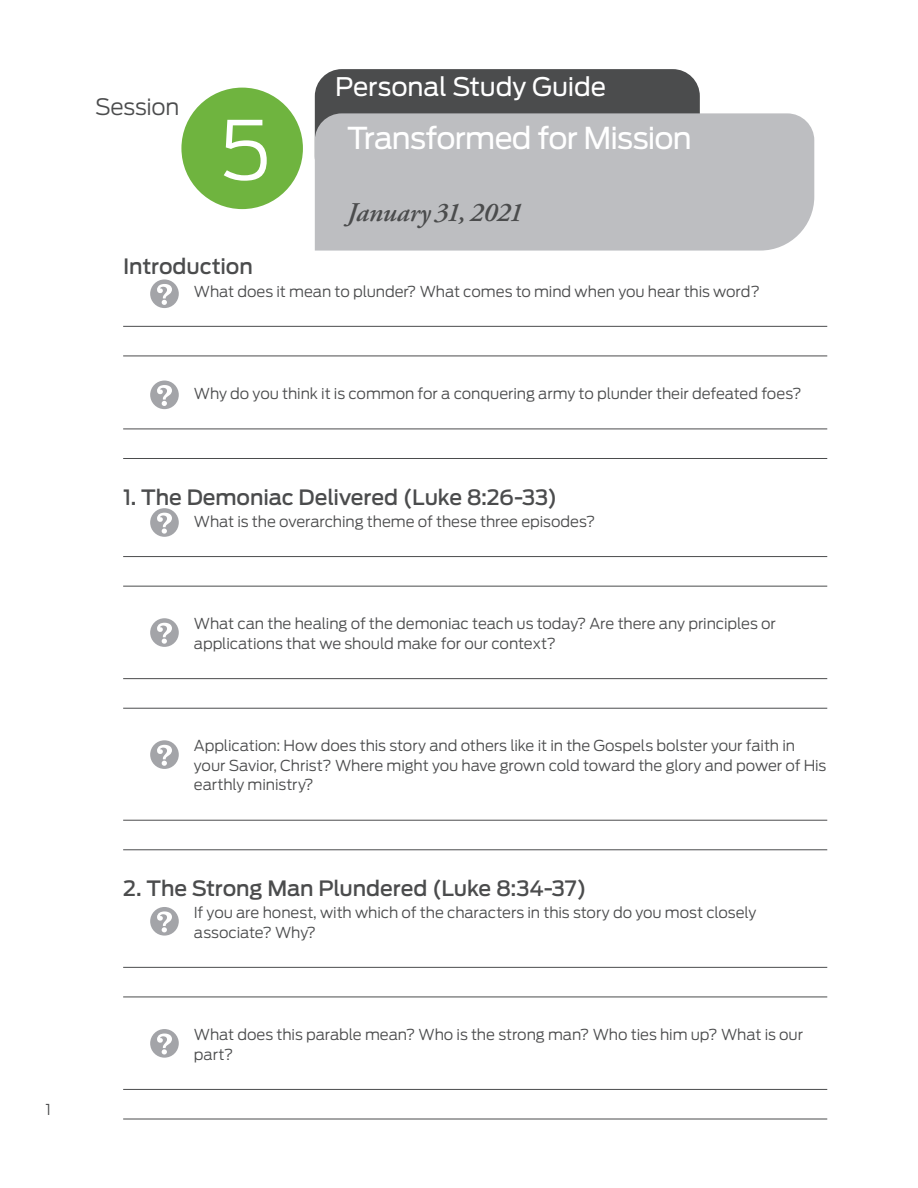
<style>
.page{position:relative;width:918px;height:1188px;background:#fff}
.page>*{position:absolute;margin:0;border:0;box-sizing:border-box;transform-origin:0 0}
.head1_session_number{font:300 81px "Antenna";color:#fff}
.head1{font:30px "Antenna";letter-spacing:-.03em;color:#fff}
.header3{font:italic 600 27px "Adobe Garamond Pro";letter-spacing:-.005em;color:#4b4c4d}
.header2{font:25.5px "Antenna";letter-spacing:-.005em;color:#fff}
.subhead_tabs{font:300 22.5px "Antenna";letter-spacing:-.015em;color:#4b4c4d}
.subhead1{font:500 21px "Antenna";letter-spacing:-.005em;color:#4b4c4d}
.header3-2{font:500 21px "Antenna";letter-spacing:-.005em;color:#4b4c4d}
.questions{font:300 15px/19.5px "Antenna";letter-spacing:-.01em;color:#4b4c4d}
.footer_left_align{font:300 15px "Antenna";color:#4b4c4d}
</style>
<div class="page">
<div style="left:315px;top:69px;width:385px;height:114px;background:#4b4c4d;border-radius:27px"></div>
<div style="left:315px;top:113px;width:499px;height:138px;background:#bdbec1"></div>
<hr style="left:123px;top:326px;width:704px;height:1px;background:#4b4c4d">
<hr style="left:123px;top:356px;width:704px;height:1px;background:#4b4c4d">
<hr style="left:123px;top:429px;width:704px;height:1px;background:#4b4c4d">
<hr style="left:123px;top:458px;width:704px;height:1px;background:#4b4c4d">
<hr style="left:123px;top:556px;width:704px;height:1px;background:#4b4c4d">
<hr style="left:123px;top:586px;width:704px;height:1px;background:#4b4c4d">
<hr style="left:123px;top:678px;width:704px;height:1px;background:#4b4c4d">
<hr style="left:123px;top:708px;width:704px;height:1px;background:#4b4c4d">
<hr style="left:123px;top:820px;width:704px;height:1px;background:#4b4c4d">
<hr style="left:123px;top:850px;width:704px;height:1px;background:#4b4c4d">
<hr style="left:123px;top:967px;width:704px;height:1px;background:#4b4c4d">
<hr style="left:123px;top:997px;width:704px;height:1px;background:#4b4c4d">
<hr style="left:123px;top:1089px;width:704px;height:1px;background:#4b4c4d">
<hr style="left:123px;top:1119px;width:704px;height:1px;background:#4b4c4d">
<svg style="left:150px;top:279px;width:29px;height:29px"></svg>
<svg style="left:150px;top:381px;width:29px;height:28px"></svg>
<svg style="left:150px;top:508px;width:29px;height:29px"></svg>
<svg style="left:150px;top:618px;width:29px;height:29px"></svg>
<svg style="left:150px;top:740px;width:29px;height:29px"></svg>
<svg style="left:150px;top:907px;width:29px;height:29px"></svg>
<svg style="left:150px;top:1029px;width:29px;height:29px"></svg>
<div style="left:181px;top:88px;width:122px;height:121px;background:#6fb43f;border-radius:50%"></div>
<p class="footer_left_align" style="left:45px;top:1100px;width:7px">1</p>
<p class="subhead_tabs" style="left:95px;top:93px;width:86px">Session</p>
<p class="head1_session_number" style="left:219px;top:102px;width:53px">5</p>
<p class="header2" style="left:335px;top:72px;width:273px">Personal Study Guide</p>
<p class="head1" style="left:347px;top:120px;width:346px">Transformed for Mission</p>
<p class="header3" style="left:347px;top:197px;width:177px">January 31, 2021</p>
<p class="header3-2" style="left:123px;top:254px;width:131px">Introduction</p>
<p class="questions" style="left:194px;top:281px;width:568px">What does it mean to plunder? What comes to mind when you hear this word?</p>
<p class="questions" style="left:194px;top:384px;width:609px">Why do you think it is common for a conquering army to plunder their defeated foes?</p>
<p class="subhead1" style="left:123px;top:485px;width:436px">1. The Demoniac Delivered (Luke 8:26-33)</p>
<p class="questions" style="left:194px;top:512px;width:403px">What is the overarching theme of these three episodes?</p>
<p class="questions" style="left:194px;top:614px;width:584px">What can the healing of the demoniac teach us today? Are there any principles or applications that we should make for our context?</p>
<p class="questions" style="left:194px;top:736px;width:634px">Application: How does this story and others like it in the Gospels bolster your faith in your Savior, Christ? Where might you have grown cold toward the glory and power of His earthly ministry?</p>
<p class="subhead1" style="left:123px;top:876px;width:465px">2. The Strong Man Plundered (Luke 8:34-37)</p>
<p class="questions" style="left:194px;top:903px;width:564px">If you are honest, with which of the characters in this story do you most closely associate? Why?</p>
<p class="questions" style="left:194px;top:1025px;width:611px">What does this parable mean? Who is the strong man? Who ties him up? What is our part?</p>
</div>
